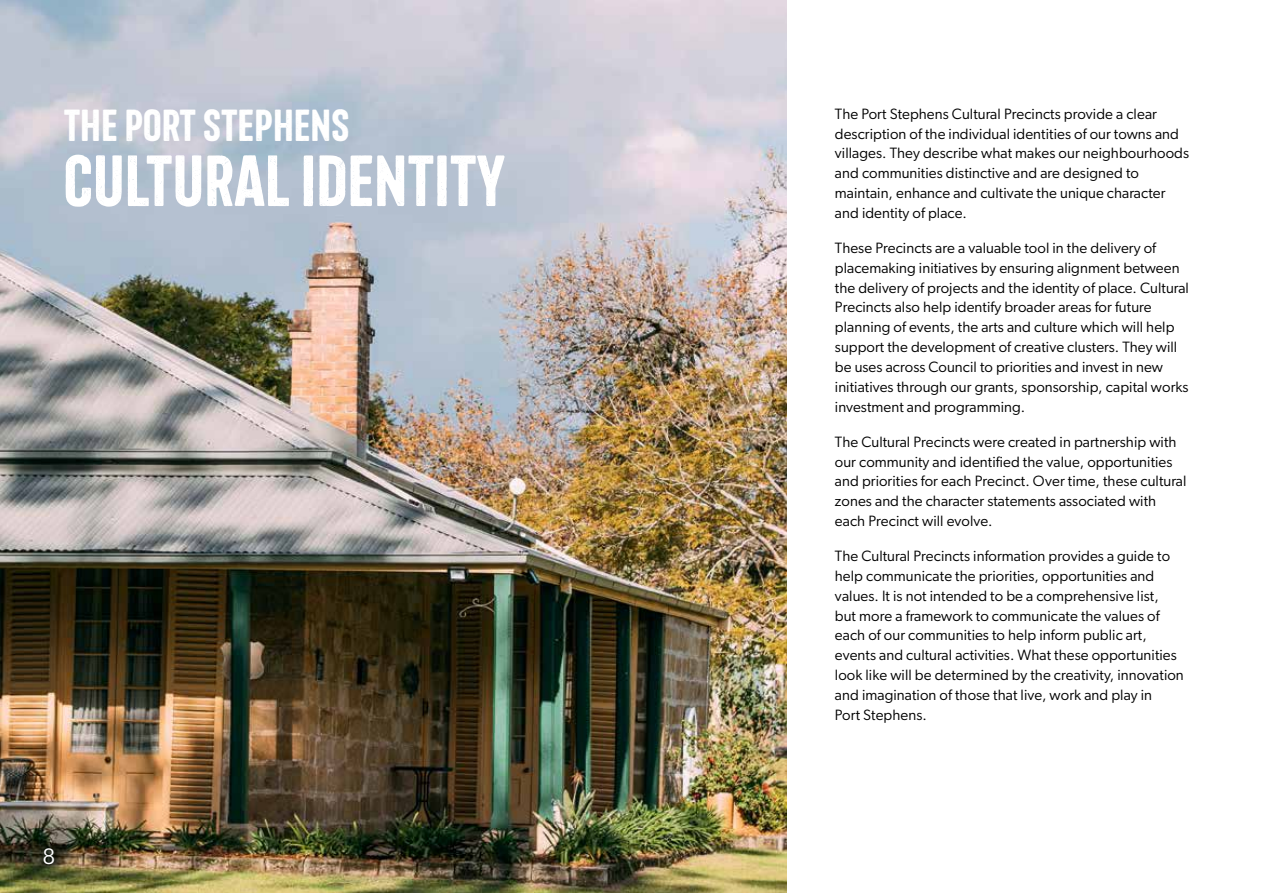
<style>
.page{position:relative;width:1263px;height:893px;background:#fff}
.page>*{position:absolute;margin:0;border:0;box-sizing:border-box;transform-origin:0 0}
.t1{font:72.6px "Port Stephens Headline";color:#fff}
.t2{font:45px "Port Stephens Headline";color:#fff}
.t3{font:22.5px "Gibson";color:#fff}
.t4{font:15px/19.8px "Gibson";letter-spacing:.005em;color:#000}
</style>
<div class="page">
<img style="left:0;top:0;width:787px;height:893px">
<h2 class="t2" style="left:64px;top:101px;width:287px">THE PORT STEPHENS</h2>
<h1 class="t1" style="left:64px;top:143px;width:443px">CULTURAL IDENTITY</h1>
<h3 class="t3" style="left:43px;top:843px;width:14px">8</h3>
<p class="t4" style="left:835px;top:103px;width:356px">The Port Stephens Cultural Precincts provide a clear description of the individual identities of our towns and villages. They describe what makes our neighbourhoods and communities distinctive and are designed to maintain, enhance and cultivate the unique character and identity of place.</p>
<p class="t4" style="left:835px;top:238px;width:356px">These Precincts are a valuable tool in the delivery of placemaking initiatives by ensuring alignment between the delivery of projects and the identity of place. Cultural Precincts also help identify broader areas for future planning of events, the arts and culture which will help support the development of creative clusters. They will be uses across Council to priorities and invest in new initiatives through our grants, sponsorship, capital works investment and programming.</p>
<p class="t4" style="left:835px;top:431px;width:353px">The Cultural Precincts were created in partnership with our community and identified the value, opportunities and priorities for each Precinct. Over time, these cultural zones and the character statements associated with each Precinct will evolve.</p>
<p class="t4" style="left:835px;top:546px;width:350px">The Cultural Precincts information provides a guide to help communicate the priorities, opportunities and values. It is not intended to be a comprehensive list,<br>but more a framework to communicate the values of each of our communities to help inform public art, events and cultural activities. What these opportunities look like will be determined by the creativity, innovation and imagination of those that live, work and play in<br>Port Stephens.</p>
</div>
